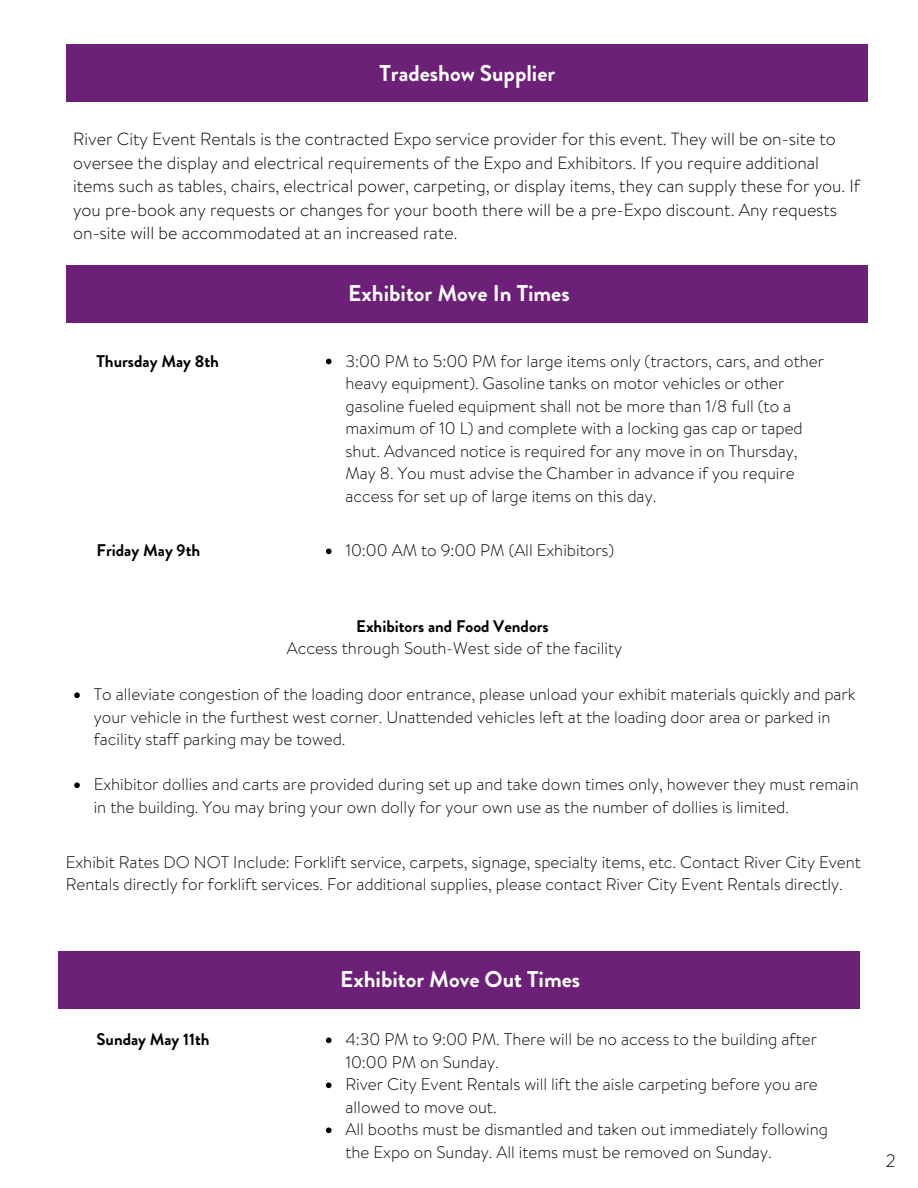
<style>
.page{position:relative;width:918px;height:1188px;background:#fff}
.page>*{position:absolute;margin:0;border:0;box-sizing:border-box;transform-origin:0 0}
.t1{font:700 22.8px "Brandon Grotesque";color:#fff}
.t2{font:300 18px "Brandon Text";color:#000}
.t3{font:300 17.55px/23.7px "Brandon Text";color:#000}
.t4{font:700 16.95px "Brandon Grotesque";color:#000}
.t5{font:300 16.8px/22.5px "Brandon Text";color:#000}
.t6{font:700 16.8px "Brandon Grotesque";color:#000}
</style>
<div class="page">
<div style="left:67px;top:266px;width:801px;height:57px;background:#6d2077"></div>
<svg style="left:326px;top:359px;width:6px;height:5px"></svg>
<svg style="left:326px;top:549px;width:6px;height:5px"></svg>
<svg style="left:74px;top:692px;width:6px;height:6px"></svg>
<svg style="left:74px;top:782px;width:6px;height:6px"></svg>
<div style="left:58px;top:952px;width:802px;height:57px;background:#6d2077"></div>
<svg style="left:326px;top:1038px;width:6px;height:5px"></svg>
<svg style="left:326px;top:1083px;width:6px;height:5px"></svg>
<svg style="left:326px;top:1128px;width:6px;height:5px"></svg>
<div style="left:66px;top:44px;width:801px;height:58px;background:#6d2077"></div>
<h2 class="t1" style="left:380px;top:58px;width:177px">Tradeshow Supplier</h2>
<p class="t3" style="left:73px;top:127px;width:789px">River City Event Rentals is the contracted Expo service provider for this event. They will be on-site to oversee the display and electrical requirements of the Expo and Exhibitors. If you require additional items such as tables, chairs, electrical power, carpeting, or display items, they can supply these for you. If you pre-book any requests or changes for your booth there will be a pre-Expo discount. Any requests on-site will be accommodated at an increased rate.</p>
<p class="t4" style="left:96px;top:349px;width:124px">Thursday May 8th</p>
<h1 class="t1" style="left:348px;top:277px;width:223px">Exhibitor Move In Times</h1>
<p class="t5" style="left:345px;top:350px;width:480px">3:00 PM to 5:00 PM for large items only (tractors, cars, and other heavy equipment). Gasoline tanks on motor vehicles or other gasoline fueled equipment shall not be more than 1/8 full (to a maximum of 10 L) and complete with a locking gas cap or taped shut. Advanced notice is required for any move in on Thursday, May 8. You must advise the Chamber in advance if you require access for set up of large items on this day.</p>
<h1 class="t4" style="left:96px;top:538px;width:105px">Friday May 9th</h1>
<h2 class="t5" style="left:345px;top:540px;width:270px">10:00 AM to 9:00 PM (All Exhibitors)</h2>
<p class="t6" style="left:356px;top:614px;width:194px">Exhibitors and Food Vendors</p>
<h2 class="t5" style="left:287px;top:637px;width:337px">Access through South-West side of the facility</h2>
<p class="t5" style="left:94px;top:683px;width:763px">To alleviate congestion of the loading door entrance, please unload your exhibit materials quickly and park your vehicle in the furthest west corner. Unattended vehicles left at the loading door area or parked in facility staff parking may be towed.</p>
<p class="t5" style="left:94px;top:773px;width:767px">Exhibitor dollies and carts are provided during set up and take down times only, however they must remain in the building. You may bring your own dolly for your own use as the number of dollies is limited.</p>
<p class="t5" style="left:66px;top:851px;width:797px">Exhibit Rates DO NOT Include: Forklift service, carpets, signage, specialty items, etc. Contact River City Event<br>Rentals directly for forklift services. For additional supplies, please contact River City Event Rentals directly.</p>
<p class="t1" style="left:340px;top:963px;width:242px">Exhibitor Move Out Times</p>
<p class="t6" style="left:96px;top:1028px;width:115px">Sunday May 11th</p>
<p class="t5" style="left:345px;top:1028px;width:473px">4:30 PM to 9:00 PM. There will be no access to the building after<br>10:00 PM on Sunday.</p>
<p class="t5" style="left:345px;top:1073px;width:474px">River City Event Rentals will lift the aisle carpeting before you are allowed to move out.</p>
<h1 class="t5" style="left:345px;top:1118px;width:484px">All booths must be dismantled and taken out immediately following the Expo on Sunday. All items must be removed on Sunday.</h1>
<p class="t2" style="left:886px;top:1149px;width:11px">2</p>
</div>
